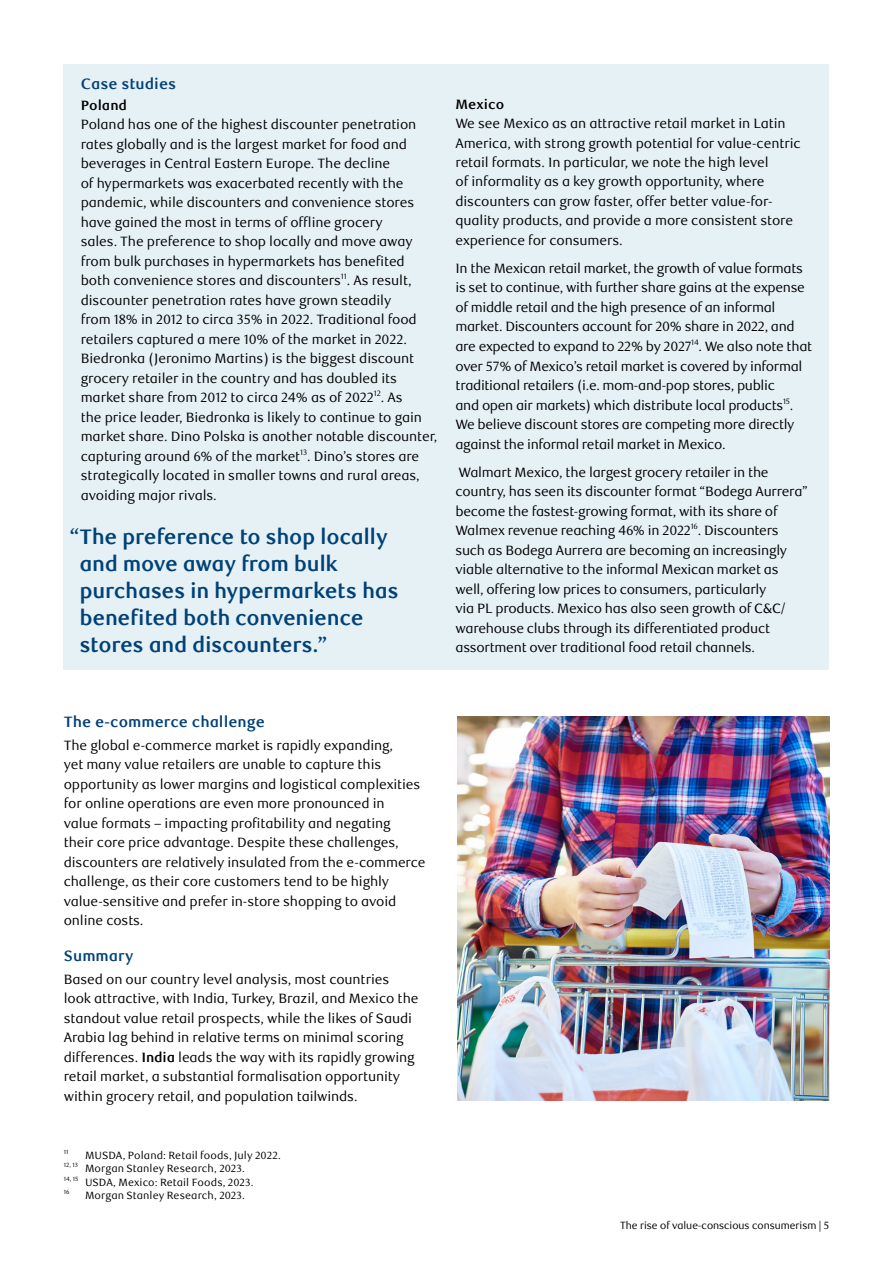
<style>
.page{position:relative;width:893px;height:1263px;background:#fff}
.page>*{position:absolute;margin:0;border:0;box-sizing:border-box;transform-origin:0 0}
.t1{font:700 21px/27px "RBC Text";letter-spacing:-.015em;color:#004177}
.t2{font:700 15px "RBC Text";color:#004177}
.t3{font:13.5px/19.5px "RBC Text";letter-spacing:-.01em;color:#000}
.t4{font:700 13.5px "RBC Text";color:#000}
.t5{font:10.5px "RBC Text";letter-spacing:.005em;color:#000}
.t6{font:10.5px "RBC Display";color:#000}
.t7{font:6.15px "RBC Text";color:#000}
.s1{font-weight:700}
</style>
<div class="page">
<div style="left:64px;top:64px;width:765px;height:606px;background:#e6f1f6"></div>
<img style="left:457px;top:716px;width:372px;height:385px">
<p class="t2" style="left:81px;top:74px;width:97px">Case studies</p>
<p class="t4" style="left:81px;top:97px;width:48px">Poland</p>
<p class="t3" style="left:81px;top:115px;width:358px">Poland has one of the highest discounter penetration rates globally and is the largest market for food and beverages in Central Eastern Europe. The decline<br>of hypermarkets was exacerbated recently with the pandemic, while discounters and convenience stores have gained the most in terms of offline grocery<br>sales. The preference to shop locally and move away from bulk purchases in hypermarkets has benefited both convenience stores and discounters<sup>11</sup>. As result, discounter penetration rates have grown steadily<br>from 18% in 2012 to circa 35% in 2022. Traditional food retailers captured a mere 10% of the market in 2022.<br>Biedronka (Jeronimo Martins) is the biggest discount grocery retailer in the country and has doubled its market share from 2012 to circa 24% as of 2022<sup>12</sup>. As<br>the price leader, Biedronka is likely to continue to gain market share. Dino Polska is another notable discounter, capturing around 6% of the market<sup>13</sup>. Dino’s stores are strategically located in smaller towns and rural areas, avoiding major rivals.</p>
<h1 class="t1" style="left:79px;top:524px;width:321px;text-indent:-10px">“The preference to shop locally and move away from bulk purchases in hypermarkets has benefited both convenience stores and discounters.”</h1>
<p class="t4" style="left:455px;top:96px;width:50px">Mexico</p>
<p class="t3" style="left:455px;top:114px;width:347px">We see Mexico as an attractive retail market in Latin America, with strong growth potential for value-centric retail formats. In particular, we note the high level<br>of informality as a key growth opportunity, where discounters can grow faster, offer better value-for&shy;quality products, and provide a more consistent store experience for consumers.</p>
<p class="t3" style="left:455px;top:259px;width:358px">In the Mexican retail market, the growth of value formats is set to continue, with further share gains at the expense of middle retail and the high presence of an informal market. Discounters account for 20% share in 2022, and are expected to expand to 22% by 2027<sup>14</sup>. We also note that over 57% of Mexico’s retail market is covered by informal traditional retailers (i.e. mom-and-pop stores, public<br>and open air markets) which distribute local products<sup>15</sup>.<br>We believe discount stores are competing more directly against the informal retail market in Mexico.</p>
<p class="t3" style="left:455px;top:462px;width:354px">Walmart Mexico, the largest grocery retailer in the country, has seen its discounter format “Bodega Aurrera” become the fastest-growing format, with its share of Walmex revenue reaching 46% in 2022<sup>16</sup>. Discounters such as Bodega Aurrera are becoming an increasingly viable alternative to the informal Mexican market as well, offering low prices to consumers, particularly<br>via PL products. Mexico has also seen growth of C&amp;C/ warehouse clubs through its differentiated product assortment over traditional food retail channels.</p>
<p class="t2" style="left:64px;top:713px;width:203px">The e-commerce challenge</p>
<p class="t3" style="left:64px;top:736px;width:363px">The global e-commerce market is rapidly expanding,<br>yet many value retailers are unable to capture this opportunity as lower margins and logistical complexities for online operations are even more pronounced in<br>value formats – impacting profitability and negating<br>their core price advantage. Despite these challenges, discounters are relatively insulated from the e-commerce challenge, as their core customers tend to be highly value-sensitive and prefer in-store shopping to avoid online costs.</p>
<p class="t2" style="left:64px;top:947px;width:71px">Summary</p>
<p class="t3" style="left:64px;top:970px;width:356px">Based on our country level analysis, most countries look attractive, with India, Turkey, Brazil, and Mexico the standout value retail prospects, while the likes of Saudi Arabia lag behind in relative terms on minimal scoring differences. <span class="s1">India</span> leads the way with its rapidly growing retail market, a substantial formalisation opportunity within grocery retail, and population tailwinds.</p>
<p class="t7" style="left:64px;top:1148px;width:6px">11</p>
<p class="t5" style="left:85px;top:1149px;width:197px">MUSDA, Poland: Retail foods, July 2022.</p>
<p class="t7" style="left:64px;top:1161px;width:16px">12, 13</p>
<p class="t5" style="left:85px;top:1162px;width:161px">Morgan Stanley Research, 2023.</p>
<p class="t7" style="left:64px;top:1175px;width:16px">14, 15</p>
<p class="t5" style="left:85px;top:1176px;width:170px">USDA, Mexico: Retail Foods, 2023.</p>
<p class="t7" style="left:64px;top:1188px;width:7px">16</p>
<p class="t5" style="left:85px;top:1189px;width:161px">Morgan Stanley Research, 2023.</p>
<p class="t6" style="left:620px;top:1219px;width:211px">The rise of value-conscious consumerism | 5</p>
</div>
